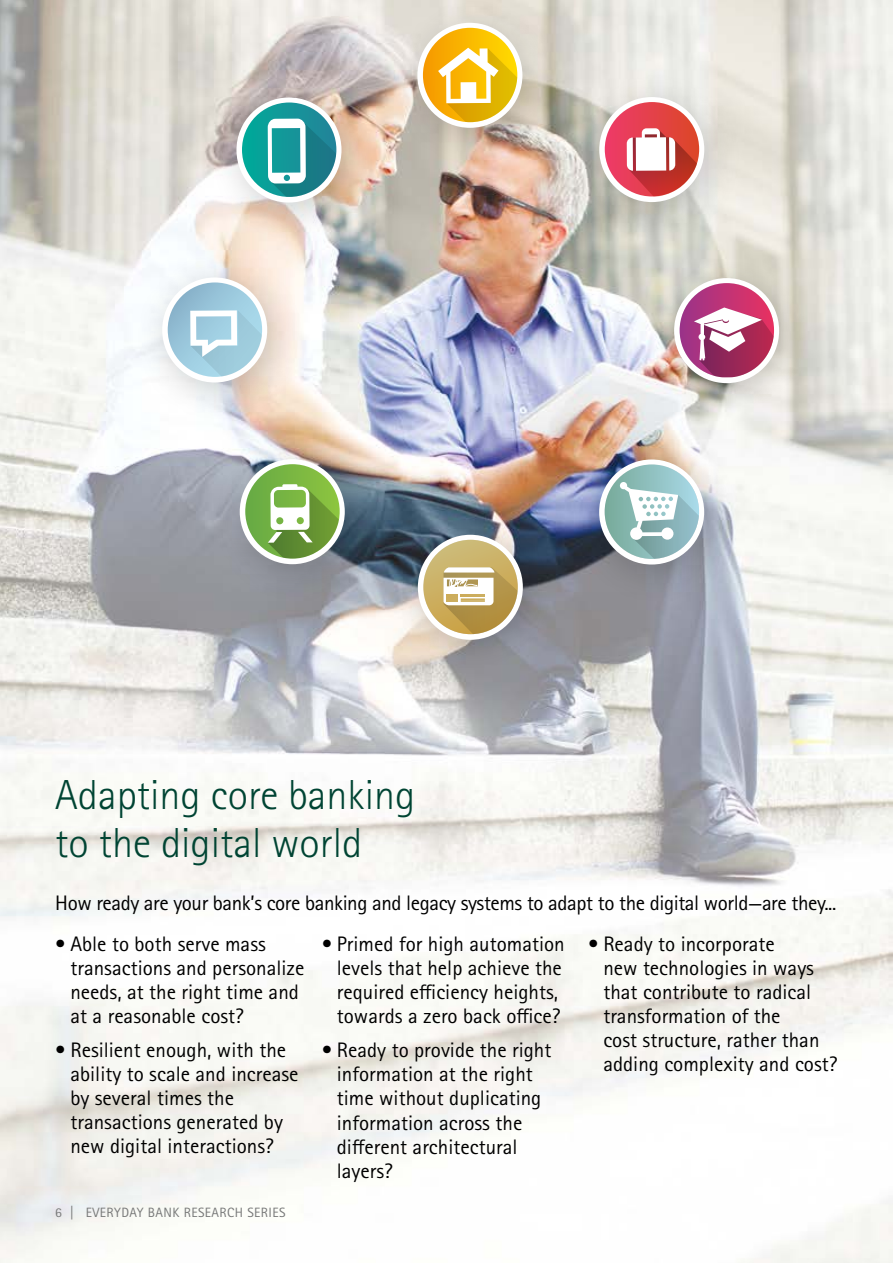
<style>
.page{position:relative;width:893px;height:1263px;background:#fff}
.page>*{position:absolute;margin:0;border:0;box-sizing:border-box;transform-origin:0 0}
.t1{font:300 42px/48px "Rotis Sans Seriffor ACN";color:#043}
.t2{font:21px/24px "Rotis Sans Seriffor ACN";color:#000}
.t3{font:21px "Rotis Sans Seriffor ACN";letter-spacing:-.02em;color:#000}
.t4{font:13.5px "Rotis Sans Seriffor ACN";letter-spacing:.03em;color:#777878}
</style>
<div class="page">
<img style="left:0;top:0;width:893px;height:1263px">
<img style="left:643px;top:248px;width:175px;height:176px">
<div style="left:674px;top:278px;width:105px;height:105px;background:#fff;border-radius:50%"></div>
<svg style="left:679px;top:283px;width:95px;height:94px"></svg>
<img style="left:387px;top:505px;width:175px;height:175px">
<div style="left:418px;top:535px;width:105px;height:105px;background:#fff;border-radius:50%"></div>
<svg style="left:423px;top:540px;width:95px;height:94px"></svg>
<img style="left:121px;top:238px;width:198px;height:198px">
<div style="left:162px;top:277px;width:105px;height:106px;background:#fff;border-radius:50%"></div>
<svg style="left:168px;top:282px;width:94px;height:95px"></svg>
<img style="left:376px;top:0;width:198px;height:181px">
<div style="left:417px;top:23px;width:106px;height:105px;background:#fff;border-radius:50%"></div>
<svg style="left:423px;top:28px;width:94px;height:94px"></svg>
<img style="left:198px;top:419px;width:199px;height:199px">
<div style="left:240px;top:459px;width:105px;height:105px;background:#fff;border-radius:50%"></div>
<svg style="left:245px;top:464px;width:95px;height:95px"></svg>
<img style="left:558px;top:420px;width:198px;height:198px">
<div style="left:599px;top:459px;width:105px;height:106px;background:#fff;border-radius:50%"></div>
<svg style="left:604px;top:464px;width:95px;height:95px"></svg>
<img style="left:558px;top:57px;width:198px;height:199px">
<div style="left:599px;top:97px;width:105px;height:105px;background:#fff;border-radius:50%"></div>
<svg style="left:605px;top:102px;width:94px;height:95px"></svg>
<img style="left:195px;top:58px;width:198px;height:198px">
<svg style="left:236px;top:97px;width:106px;height:106px"></svg>
<svg style="left:242px;top:102px;width:95px;height:95px"></svg>
<h1 class="t1" style="left:55px;top:771px;width:361px">Adapting core banking to the digital world</h1>
<p class="t3" style="left:55px;top:891px;width:783px">How ready are your bank’s core banking and legacy systems to adapt to the digital world—are they...</p>
<p class="t2" style="left:70px;top:932px;width:236px;text-indent:-15px">• Able to both serve mass transactions and personalize needs, at the right time and at a reasonable cost?</p>
<p class="t2" style="left:70px;top:1038px;width:230px;text-indent:-15px">• Resilient enough, with the ability to scale and increase by several times the transactions generated by new digital interactions?</p>
<p class="t2" style="left:322px;top:932px;width:244px;text-align:center">• Primed for high automation levels that help achieve the required efficiency heights, towards a zero back office?</p>
<p class="t2" style="left:337px;top:1038px;width:216px;text-indent:-15px">• Ready to provide the right information at the right time without duplicating information across the different architectural layers?</p>
<p class="t2" style="left:603px;top:932px;width:236px;text-indent:-15px">• Ready to incorporate<br>new technologies in ways that contribute to radical transformation of the<br>cost structure, rather than adding complexity and cost?</p>
<p class="t4" style="left:55px;top:1205px;width:232px">6 | EVERYDAY BANK RESEARCH SERIES</p>
</div>
